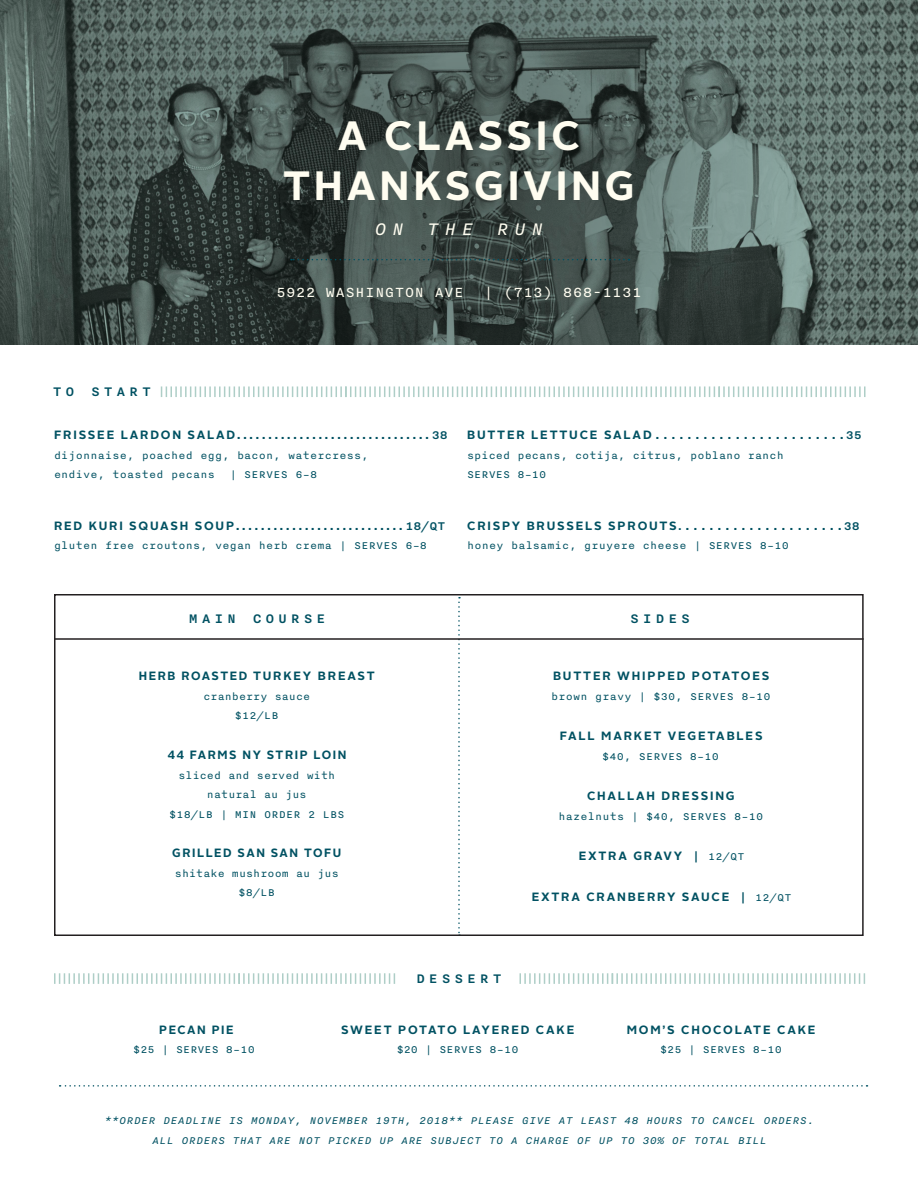
<style>
.page{position:relative;width:918px;height:1188px;background:#fff}
.page>*{position:absolute;margin:0;border:0;box-sizing:border-box;transform-origin:0 0}
.t1{font:700 40.95px/50.2px "Alright Sans";letter-spacing:.09em;color:#fffdf0;text-align:center}
.t2{font:italic 20.55px "Nitti";letter-spacing:.25em;color:#fffdf0}
.t3{font:16.2px "Nitti";letter-spacing:.01em;color:#fffdf0}
.t4{font:500 15px "Nitti";letter-spacing:.25em;color:#005162}
.t5{font:700 13.5px "Alright Sans";color:#005162}
.t6{font:500 13.5px "Nitti";color:#005162}
.t7{font:12px/19.5px "Nitti";letter-spacing:.01em;color:#005162}
.t8{font:700 12px/19.5px "Alright Sans";letter-spacing:.145em;color:#005162;text-align:center}
.t9{font:italic 12px/19.5px "Nitti";letter-spacing:.01em;color:#005162;text-align:center}
.s1{font-size:12px}
.s2{font-family:"Nitti";font-weight:500}
.s3{font-family:"Alright Sans";font-weight:700;font-size:12px}
.s4{font-family:"Alright Sans";font-weight:700}
.s5{font-weight:500;font-size:13.5px}
.s6{font-family:"Nitti";font-weight:400}
.s7{font-family:"Nitti";font-weight:500;font-size:13.5px}
</style>
<div class="page">
<svg style="left:1px;top:0;width:917px;height:344px;background:#4a5954"></svg>
<svg style="left:161px;top:386px;width:705px;height:11px"></svg>
<svg style="left:54px;top:973px;width:341px;height:11px"></svg>
<svg style="left:519px;top:973px;width:346px;height:11px"></svg>
<svg style="left:458px;top:597px;width:2px;height:336px"></svg>
<svg style="left:291px;top:259px;width:339px;height:1px"></svg>
<svg style="left:60px;top:1085px;width:808px;height:2px"></svg>
<div style="left:54px;top:594px;width:810px;height:342px;border:2px solid #231f20"></div>
<hr style="left:54px;top:638px;width:810px;height:2px;background:#231f20">
<p class="t1" style="left:283px;top:111px;width:353px">A CLASSIC<br>THANKSGIVING</p>
<p class="t2" style="left:374px;top:217px;width:171px">ON THE RUN</p>
<p class="t4" style="left:53px;top:382px;width:100px">TO START</p>
<p class="t3" style="left:276px;top:281px;width:367px">5922 WASHINGTON AVE | (713) 868-1131</p>
<p class="t5" style="left:54px;top:425px;width:395px"><span class="s1">FRISSEE LARDON SALAD</span>...............................<span class="s2">38</span></p>
<p class="t7" style="left:54px;top:446px;width:316px">dijonnaise, poached egg, bacon, watercress,</p>
<p class="t7" style="left:54px;top:465px;width:265px">endive, toasted pecans | SERVES 6–8</p>
<p class="t5" style="left:54px;top:516px;width:393px"><span class="s1">RED KURI SQUASH SOUP</span>...........................<span class="s2">18/QT</span></p>
<p class="t7" style="left:54px;top:536px;width:375px">gluten free croutons, vegan herb crema | SERVES 6–8</p>
<p class="t6" style="left:467px;top:427px;width:396px"><span class="s3">BUTTER LETTUCE SALAD</span> ........................35</p>
<p class="t7" style="left:467px;top:446px;width:318px">spiced pecans, cotija, citrus, poblano ranch<br>SERVES 8–10</p>
<p class="t7" style="left:467px;top:517px;width:394px"><span class="s4">CRISPY BRUSSELS SPROUTS.</span><span class="s5">....................38 </span>honey balsamic, gruyere cheese | SERVES 8–10</p>
<p class="t4" style="left:189px;top:609px;width:138px">MAIN COURSE</p>
<p class="t4" style="left:630px;top:609px;width:61px">SIDES</p>
<p class="t8" style="left:139px;top:666px;width:237px">HERB ROASTED TURKEY BREAST <span class="s6">cranberry sauce</span></p>
<p class="t7" style="left:235px;top:706px;width:45px">$12/LB</p>
<p class="t8" style="left:167px;top:745px;width:181px">44 FARMS NY STRIP LOIN</p>
<p class="t7" style="left:178px;top:765px;width:158px;text-align:center">sliced and served with natural au jus</p>
<p class="t7" style="left:169px;top:804px;width:177px">$18/LB | MIN ORDER 2 LBS</p>
<p class="t8" style="left:172px;top:843px;width:171px">GRILLED SAN SAN TOFU</p>
<p class="t7" style="left:175px;top:864px;width:165px">shitake mushroom au jus</p>
<p class="t7" style="left:239px;top:883px;width:38px">$8/LB</p>
<p class="t4" style="left:416px;top:970px;width:87px">DESSERT</p>
<p class="t7" style="left:551px;top:667px;width:221px"><span class="s4">BUTTER WHIPPED POTATOES </span>brown gravy | $30, SERVES 8–10</p>
<p class="t8" style="left:560px;top:726px;width:204px">FALL MARKET VEGETABLES <span class="s6">$40, SERVES 8–10</span></p>
<p class="t7" style="left:558px;top:787px;width:206px;text-align:center"><span class="s4">CHALLAH DRESSING </span>hazelnuts | $40, SERVES 8–10</p>
<p class="t8" style="left:579px;top:846px;width:168px">EXTRA GRAVY <span class="s7">|</span> <span class="s6">12/QT</span></p>
<p class="t8" style="left:532px;top:887px;width:262px">EXTRA CRANBERRY SAUCE <span class="s7">|</span> <span class="s6">12/QT</span></p>
<p class="t7" style="left:133px;top:1021px;width:123px;text-align:center"><span class="s4">PECAN PIE<br></span>$25 | SERVES 8–10</p>
<p class="t8" style="left:341px;top:1020px;width:235px">SWEET POTATO LAYERED CAKE</p>
<p class="t7" style="left:397px;top:1040px;width:123px">$20 | SERVES 8–10</p>
<p class="t8" style="left:627px;top:1020px;width:190px">MOM’S CHOCOLATE CAKE <span class="s6">$25 | SERVES 8–10</span></p>
<p class="t9" style="left:105px;top:1111px;width:711px">**ORDER DEADLINE IS MONDAY, NOVEMBER 19TH, 2018** PLEASE GIVE AT LEAST 48 HOURS TO CANCEL ORDERS.<br>ALL ORDERS THAT ARE NOT PICKED UP ARE SUBJECT TO A CHARGE OF UP TO 30% OF TOTAL BILL</p>
</div>
